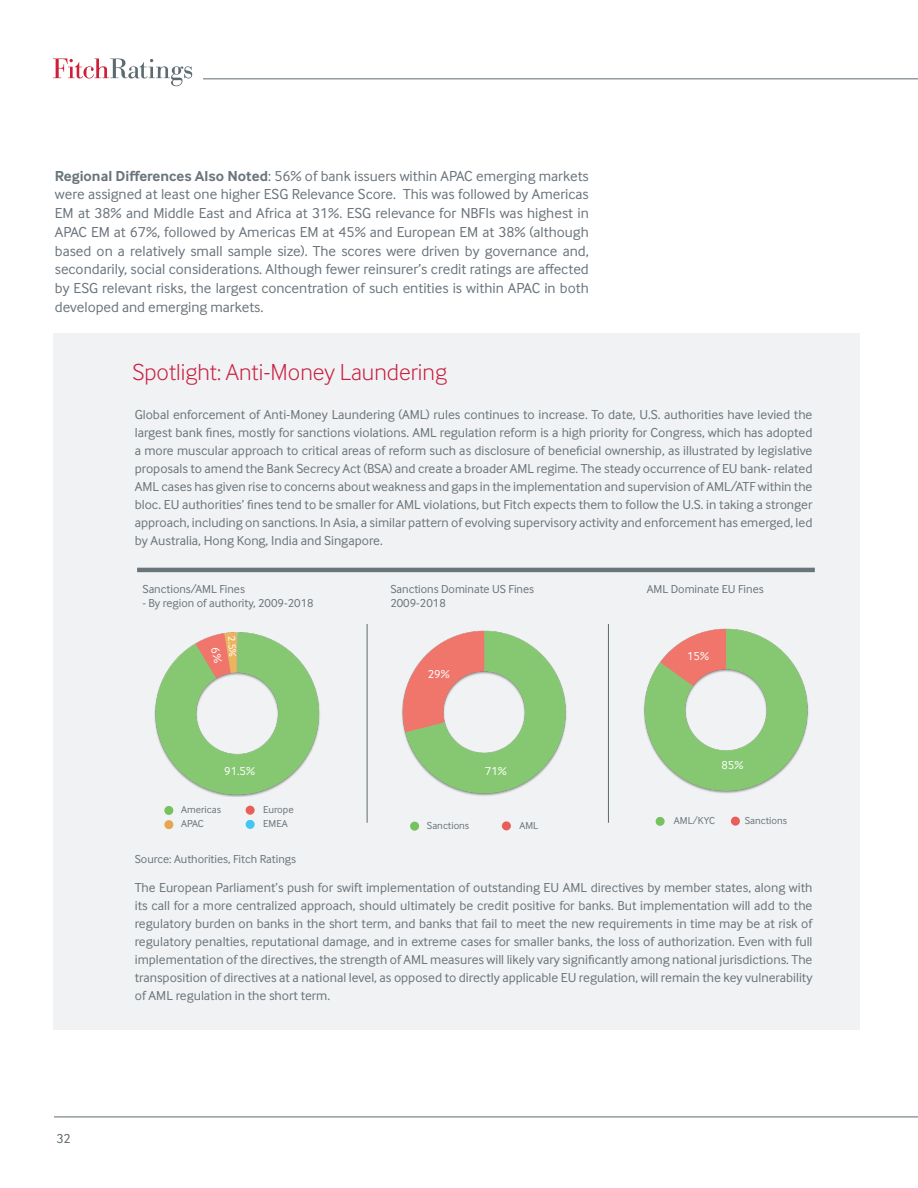
<style>
.page{position:relative;width:918px;height:1188px;background:#fff}
.page>*{position:absolute;margin:0;border:0;box-sizing:border-box;transform-origin:0 0}
.t1{font:300 24px "Inter Face";color:#cb1e41}
.t2{font:15px/18.8px "Inter Face";color:#6a747b;text-align:justify}
.t3{font:13.5px/18px "Inter Face";color:#6a747b;text-align:justify}
.t4{font:13.5px "Inter Face";color:#5d6b70}
.t5{font:12px/13.5px "Inter Face";color:#6a747b}
.t6{font:12px "Inter Face";color:#fff}
.t7{font:10.5px/14.2px "Inter Face";color:#6a747b}
.t8{font:10.5px "Inter Face";color:#fff}
.s1{font-weight:700}
</style>
<div class="page">
<svg style="left:53px;top:58px;width:139px;height:28px"></svg>
<hr style="left:203px;top:78px;width:715px;height:1px;background:#5d6b70">
<hr style="left:54px;top:1117px;width:864px;height:1px;background:#5d6b70">
<div style="left:53px;top:334px;width:807px;height:696px;background:#f0f2f3"></div>
<hr style="left:137px;top:568px;width:678px;height:4px;background:#6a747b">
<img style="left:154px;top:628px;width:413px;height:168px">
<img style="left:643px;top:628px;width:166px;height:166px">
<hr style="left:367px;top:624px;width:1px;height:199px;background:#5d6b70">
<hr style="left:608px;top:624px;width:1px;height:199px;background:#5d6b70">
<div style="left:656px;top:817px;width:9px;height:9px;background:#75c25e;border-radius:50%"></div>
<div style="left:410px;top:822px;width:9px;height:9px;background:#75c25e;border-radius:50%"></div>
<div style="left:164px;top:806px;width:9px;height:9px;background:#75c25e;border-radius:50%"></div>
<div style="left:164px;top:820px;width:9px;height:9px;background:#e7a54f;border-radius:50%"></div>
<div style="left:731px;top:817px;width:9px;height:9px;background:#ea5e59;border-radius:50%"></div>
<div style="left:502px;top:821px;width:9px;height:9px;background:#ea5e59;border-radius:50%"></div>
<div style="left:246px;top:806px;width:9px;height:9px;background:#ea5e59;border-radius:50%"></div>
<div style="left:246px;top:820px;width:9px;height:9px;background:#40c7f4;border-radius:50%"></div>
<svg style="left:211px;top:647px;width:11px;height:16px"></svg>
<p class="t2" style="left:55px;top:166px;width:536px"><span class="s1">Regional Differences Also Noted</span>: 56% of bank issuers within APAC emerging markets were assigned at least one higher ESG Relevance Score. This was followed by Americas EM at 38% and Middle East and Africa at 31%. ESG relevance for NBFIs was highest in APAC EM at 67%, followed by Americas EM at 45% and European EM at 38% (although based on a relatively small sample size). The scores were driven by governance and, secondarily, social considerations. Although fewer reinsurer’s credit ratings are affected by ESG relevant risks, the largest concentration of such entities is within APAC in both developed and emerging markets.</p>
<h1 class="t1" style="left:132px;top:359px;width:316px">Spotlight: Anti-Money Laundering</h1>
<p class="t3" style="left:135px;top:406px;width:679px">Global enforcement of Anti-Money Laundering (AML) rules continues to increase. To date, U.S. authorities have levied the largest bank fines, mostly for sanctions violations. AML regulation reform is a high priority for Congress, which has adopted a more muscular approach to critical areas of reform such as disclosure of beneficial ownership, as illustrated by legislative proposals to amend the Bank Secrecy Act (BSA) and create a broader AML regime. The steady occurrence of EU bank- related AML cases has given rise to concerns about weakness and gaps in the implementation and supervision of AML/ATF within the bloc. EU authorities’ fines tend to be smaller for AML violations, but Fitch expects them to follow the U.S. in taking a stronger approach, including on sanctions. In Asia, a similar pattern of evolving supervisory activity and enforcement has emerged, led by Australia, Hong Kong, India and Singapore.</p>
<p class="t5" style="left:142px;top:583px;width:104px">Sanctions/AML Fines</p>
<p class="t5" style="left:142px;top:596px;width:173px">- By region of authority, 2009-2018</p>
<p class="t8" style="left:237px;top:635px;width:23px;rotate:86deg">2.5%</p>
<p class="t5" style="left:390px;top:583px;width:145px">Sanctions Dominate US Fines<br>2009-2018</p>
<p class="t6" style="left:428px;top:667px;width:23px">29%</p>
<p class="t6" style="left:224px;top:765px;width:32px">91.5%</p>
<p class="t6" style="left:485px;top:765px;width:23px">71%</p>
<p class="t5" style="left:647px;top:583px;width:118px">AML Dominate EU Fines</p>
<p class="t6" style="left:687px;top:649px;width:23px">15%</p>
<p class="t6" style="left:722px;top:759px;width:23px">85%</p>
<p class="t7" style="left:181px;top:802px;width:41px">Americas<br>APAC</p>
<p class="t7" style="left:263px;top:802px;width:32px">Europe<br>EMEA</p>
<p class="t7" style="left:745px;top:813px;width:44px">Sanctions</p>
<p class="t7" style="left:674px;top:813px;width:43px">AML/KYC</p>
<p class="t7" style="left:427px;top:818px;width:44px">Sanctions</p>
<p class="t7" style="left:519px;top:818px;width:20px">AML</p>
<p class="t5" style="left:135px;top:852px;width:163px">Source: Authorities, Fitch Ratings</p>
<p class="t4" style="left:56px;top:1131px;width:16px">32</p>
<p class="t3" style="left:135px;top:878px;width:679px">The European Parliament’s push for swift implementation of outstanding EU AML directives by member states, along with its call for a more centralized approach, should ultimately be credit positive for banks. But implementation will add to the regulatory burden on banks in the short term, and banks that fail to meet the new requirements in time may be at risk of regulatory penalties, reputational damage, and in extreme cases for smaller banks, the loss of authorization. Even with full implementation of the directives, the strength of AML measures will likely vary significantly among national jurisdictions. The transposition of directives at a national level, as opposed to directly applicable EU regulation, will remain the key vulnerability of AML regulation in the short term.</p>
</div>
